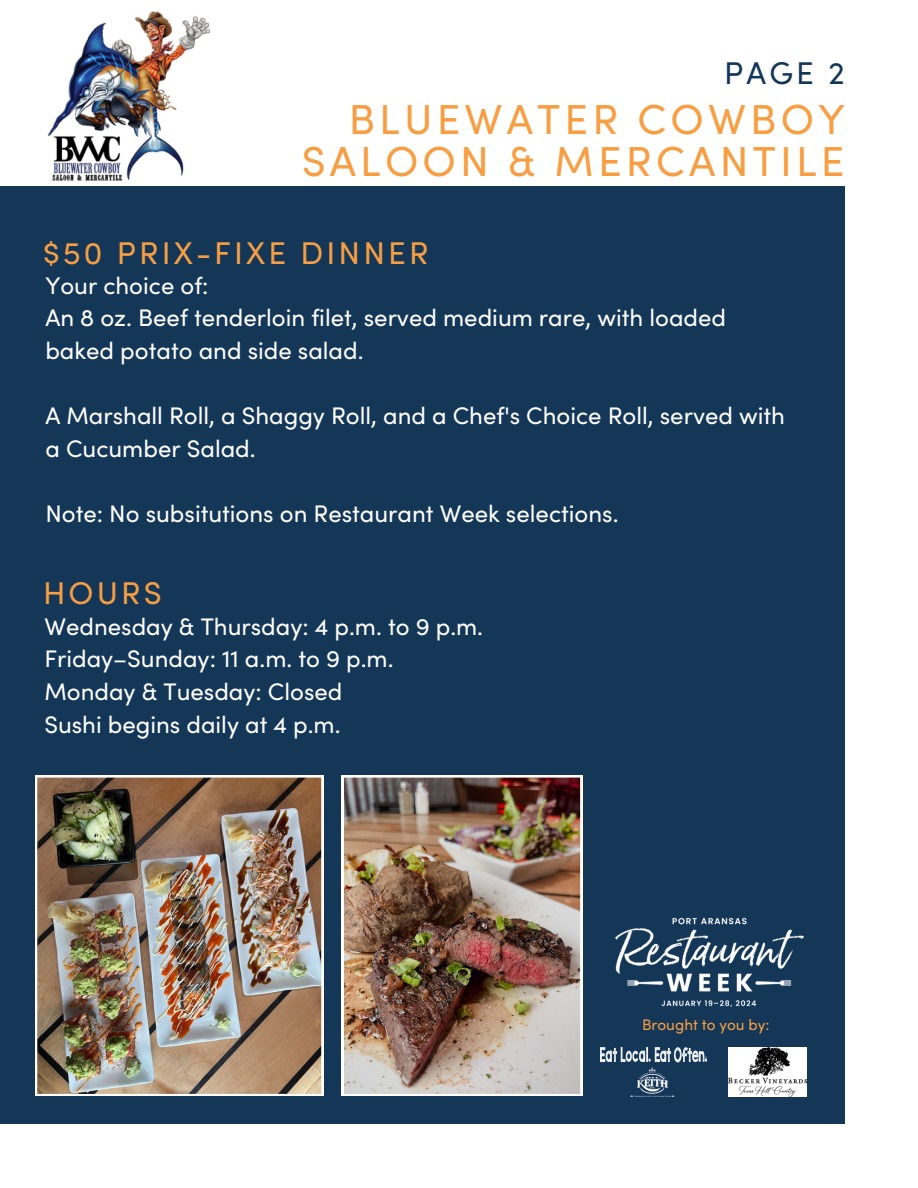
<style>
.page{position:relative;width:918px;height:1188px;background:#fff}
.page>*{position:absolute;margin:0;border:0;box-sizing:border-box;transform-origin:0 0}
.t1{font:42px "Sofia Pro";letter-spacing:.1em;color:#f79e42}
.t2{font:31.5px "Sofia Pro";letter-spacing:.1em;color:#f79e42}
.t3{font:31.5px "Sofia Pro";color:#143758}
.t4{font:24px/32.7px "Sofia Pro";color:#fff}
.t5{font:15.3px "Sofia Pro";color:#f79e42}
</style>
<div class="page">
<div style="left:0;top:187px;width:845px;height:937px;background:#143758"></div>
<img style="left:615px;top:917px;width:189px;height:90px">
<img style="left:728px;top:1048px;width:78px;height:48px">
<img style="left:600px;top:1048px;width:106px;height:48px">
<img style="left:48px;top:11px;width:163px;height:170px">
<img style="left:342px;top:775px;width:240px;height:321px">
<img style="left:35px;top:775px;width:288px;height:321px">
<p class="t3" style="left:724px;top:52px;width:122px">PAGE 2</p>
<p class="t1" style="left:349px;top:92px;width:497px">BLUEWATER COWBOY</p>
<p class="t1" style="left:302px;top:134px;width:544px">SALOON &amp; MERCANTILE</p>
<p class="t2" style="left:43px;top:232px;width:387px">$50 PRIX-FIXE DINNER</p>
<p class="t4" style="left:45px;top:269px;width:165px">Your choice of:</p>
<p class="t4" style="left:45px;top:301px;width:682px">An 8 oz. Beef tenderloin filet, served medium rare, with loaded baked potato and side salad.</p>
<p class="t4" style="left:45px;top:399px;width:741px">A Marshall Roll, a Shaggy Roll, and a Chef's Choice Roll, served with a Cucumber Salad.</p>
<p class="t4" style="left:45px;top:497px;width:575px">Note: No subsitutions on Restaurant Week selections.</p>
<p class="t2" style="left:43px;top:572px;width:120px">HOURS</p>
<p class="t4" style="left:44px;top:610px;width:440px">Wednesday &amp; Thursday: 4 p.m. to 9 p.m.</p>
<p class="t4" style="left:44px;top:642px;width:351px">Friday–Sunday: 11 a.m. to 9 p.m.</p>
<p class="t4" style="left:44px;top:675px;width:300px">Monday &amp; Tuesday: Closed</p>
<p class="t4" style="left:44px;top:707px;width:298px">Sushi begins daily at 4 p.m.</p>
<p class="t5" style="left:642px;top:1014px;width:129px">Brought to you by:</p>
</div>
